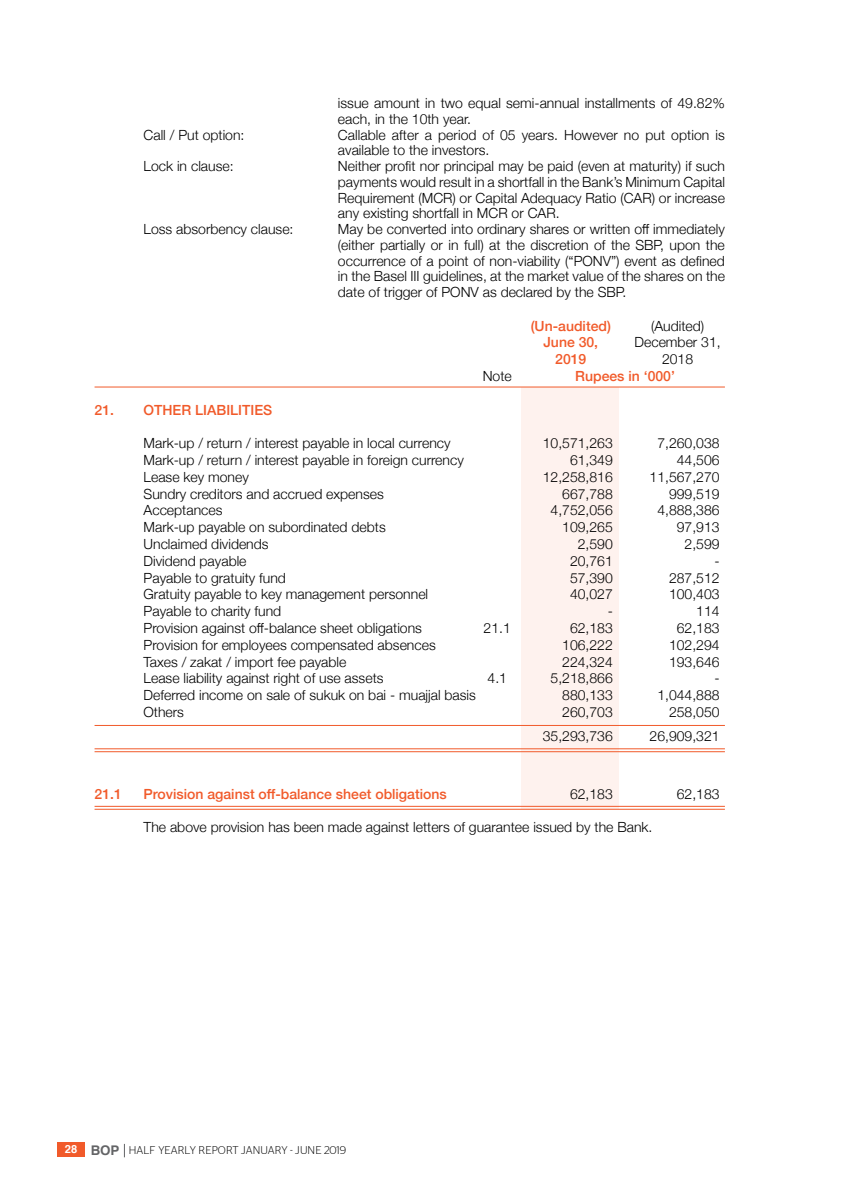
<style>
.page{position:relative;width:851px;height:1197px;background:#fff}
.page>*{position:absolute;margin:0;border:0;box-sizing:border-box;transform-origin:0 0}
.t1{font:300 14px/15.8px "Helvetica Neue";color:#000}
.t2{font:500 14px "Helvetica Neue";color:#f15a2a}
.t3{font:300 11.2px "Stag Sans";letter-spacing:.01em;color:#000}
.s1{font-family:"Helvetica";font-weight:700;color:#fff}
.s2{font-family:"Helvetica";font-weight:700;font-size:13.3px;color:#636466}
</style>
<div class="page">
<svg style="left:124px;top:1144px;width:1px;height:13px"></svg>
<div style="left:57px;top:1142px;width:28px;height:14px;background:#f15a2a"></div>
<div style="left:521px;top:387px;width:97px;height:422px;background:#fef2ee"></div>
<hr style="left:94px;top:387px;width:630px;height:1px;background:#f15a2a">
<hr style="left:94px;top:725px;width:630px;height:1px;background:#f15a2a">
<hr style="left:94px;top:749px;width:630px;height:1px;background:#f15a2a">
<hr style="left:94px;top:751px;width:630px;height:1px;background:#f15a2a">
<hr style="left:94px;top:806px;width:630px;height:1px;background:#f15a2a">
<hr style="left:94px;top:809px;width:630px;height:1px;background:#f15a2a">
<p class="t1" style="left:338px;top:94px;width:388px">issue amount in two equal semi-annual installments of 49.82% each, in the 10th year.</p>
<p class="t1" style="left:144px;top:126px;width:102px">Call / Put option:</p>
<p class="t1" style="left:338px;top:126px;width:388px">Callable after a period of 05 years. However no put option is available to the investors.</p>
<p class="t1" style="left:144px;top:157px;width:91px">Lock in clause:</p>
<p class="t1" style="left:338px;top:157px;width:388px;text-align:justify">Neither profit nor principal may be paid (even at maturity) if such payments would result in a shortfall in the Bank’s Minimum Capital Requirement (MCR) or Capital Adequacy Ratio (CAR) or increase any existing shortfall in MCR or CAR.</p>
<p class="t1" style="left:144px;top:220px;width:151px">Loss absorbency clause:</p>
<p class="t1" style="left:338px;top:220px;width:388px;text-align:justify">May be converted into ordinary shares or written off immediately (either partially or in full) at the discretion of the SBP, upon the occurrence of a point of non-viability (“PONV”) event as defined in the Basel III guidelines, at the market value of the shares on the date of trigger of PONV as declared by the SBP.</p>
<p class="t2" style="left:530px;top:314px;width:82px">(Un-audited)</p>
<p class="t1" style="left:651px;top:317px;width:55px">(Audited)</p>
<p class="t2" style="left:543px;top:331px;width:56px">June 30,</p>
<p class="t1" style="left:634px;top:334px;width:88px">December 31,</p>
<p class="t2" style="left:555px;top:348px;width:33px">2019</p>
<p class="t1" style="left:662px;top:350px;width:33px">2018</p>
<p class="t1" style="left:482px;top:367px;width:31px">Note</p>
<p class="t2" style="left:575px;top:365px;width:101px">Rupees in ‘000’</p>
<p class="t2" style="left:94px;top:398px;width:179px">21. OTHER LIABILITIES</p>
<p class="t1" style="left:144px;top:434px;width:308px">Mark-up / return / interest payable in local currency</p>
<p class="t1" style="left:542px;top:434px;width:72px">10,571,263</p>
<p class="t1" style="left:657px;top:434px;width:64px">7,260,038</p>
<p class="t1" style="left:144px;top:451px;width:322px">Mark-up / return / interest payable in foreign currency</p>
<p class="t1" style="left:570px;top:451px;width:44px">61,349</p>
<p class="t1" style="left:676px;top:451px;width:44px">44,506</p>
<p class="t1" style="left:144px;top:468px;width:107px">Lease key money</p>
<p class="t1" style="left:542px;top:468px;width:72px">12,258,816</p>
<p class="t1" style="left:649px;top:468px;width:72px">11,567,270</p>
<p class="t1" style="left:144px;top:485px;width:242px">Sundry creditors and accrued expenses</p>
<p class="t1" style="left:562px;top:485px;width:52px">667,788</p>
<p class="t1" style="left:669px;top:485px;width:52px">999,519</p>
<p class="t1" style="left:144px;top:502px;width:80px">Acceptances</p>
<p class="t1" style="left:550px;top:502px;width:64px">4,752,056</p>
<p class="t1" style="left:657px;top:502px;width:64px">4,888,386</p>
<p class="t1" style="left:144px;top:518px;width:244px">Mark-up payable on subordinated debts</p>
<p class="t1" style="left:562px;top:518px;width:52px">109,265</p>
<p class="t1" style="left:676px;top:518px;width:44px">97,913</p>
<p class="t1" style="left:144px;top:535px;width:126px">Unclaimed dividends</p>
<p class="t1" style="left:577px;top:535px;width:37px">2,590</p>
<p class="t1" style="left:684px;top:535px;width:37px">2,599</p>
<p class="t1" style="left:143px;top:552px;width:104px">Dividend payable</p>
<p class="t1" style="left:570px;top:552px;width:44px">20,761</p>
<p class="t1" style="left:714px;top:552px;width:7px">-</p>
<p class="t1" style="left:143px;top:569px;width:144px">Payable to gratuity fund</p>
<p class="t1" style="left:570px;top:569px;width:44px">57,390</p>
<p class="t1" style="left:669px;top:569px;width:52px">287,512</p>
<p class="t1" style="left:143px;top:586px;width:286px">Gratuity payable to key management personnel</p>
<p class="t1" style="left:570px;top:586px;width:44px">40,027</p>
<p class="t1" style="left:669px;top:586px;width:52px">100,403</p>
<p class="t1" style="left:143px;top:602px;width:139px">Payable to charity fund</p>
<p class="t1" style="left:607px;top:602px;width:7px">-</p>
<p class="t1" style="left:696px;top:602px;width:25px">114</p>
<p class="t1" style="left:143px;top:619px;width:280px">Provision against off-balance sheet obligations</p>
<p class="t1" style="left:483px;top:619px;width:29px">21.1</p>
<p class="t1" style="left:570px;top:619px;width:44px">62,183</p>
<p class="t1" style="left:676px;top:619px;width:44px">62,183</p>
<p class="t1" style="left:143px;top:636px;width:293px">Provision for employees compensated absences</p>
<p class="t1" style="left:562px;top:636px;width:52px">106,222</p>
<p class="t1" style="left:669px;top:636px;width:52px">102,294</p>
<p class="t1" style="left:143px;top:653px;width:204px">Taxes / zakat / import fee payable</p>
<p class="t1" style="left:562px;top:653px;width:52px">224,324</p>
<p class="t1" style="left:669px;top:653px;width:52px">193,646</p>
<p class="t1" style="left:143px;top:670px;width:241px">Lease liability against right of use assets</p>
<p class="t1" style="left:487px;top:670px;width:21px">4.1</p>
<p class="t1" style="left:550px;top:670px;width:64px">5,218,866</p>
<p class="t1" style="left:714px;top:670px;width:7px">-</p>
<p class="t1" style="left:143px;top:686px;width:334px">Deferred income on sale of sukuk on bai - muajjal basis</p>
<p class="t1" style="left:562px;top:686px;width:52px">880,133</p>
<p class="t1" style="left:657px;top:686px;width:64px">1,044,888</p>
<p class="t1" style="left:143px;top:703px;width:42px">Others</p>
<p class="t1" style="left:562px;top:703px;width:52px">260,703</p>
<p class="t1" style="left:669px;top:703px;width:52px">258,050</p>
<p class="t1" style="left:542px;top:727px;width:72px">35,293,736</p>
<p class="t1" style="left:649px;top:727px;width:72px">26,909,321</p>
<p class="t2" style="left:94px;top:782px;width:29px">21.1</p>
<p class="t2" style="left:143px;top:782px;width:304px">Provision against off-balance sheet obligations</p>
<p class="t1" style="left:570px;top:785px;width:44px">62,183</p>
<p class="t1" style="left:676px;top:785px;width:44px">62,183</p>
<p class="t1" style="left:143px;top:818px;width:510px">The above provision has been made against letters of guarantee issued by the Bank.</p>
<p class="t3" style="left:65px;top:1144px;width:283px"><span class="s1">28</span> <span class="s2">BOP</span> HALF YEARLY REPORT JANUARY - JUNE 2019</p>
</div>
